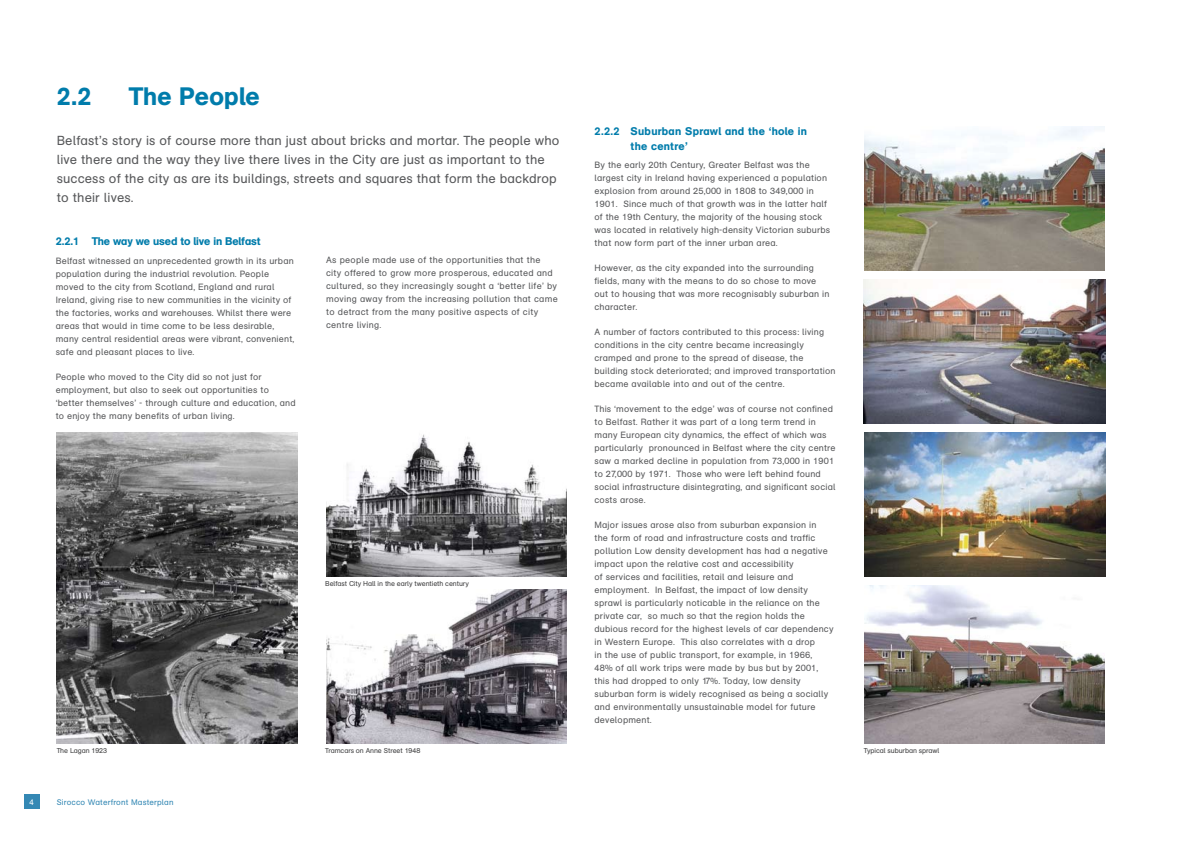
<style>
.page{position:relative;width:1191px;height:842px;background:#fff}
.page>*{position:absolute;margin:0;border:0;box-sizing:border-box;transform-origin:0 0}
.t1{font:25px "AG Schoolbook Medium A";letter-spacing:.01em;color:#007cab}
.t2{font:13px/19px "AG Schoolbook Regular A";letter-spacing:.01em;color:#58595b}
.t3{font:11px/15px "AG Schoolbook Medium A";letter-spacing:.025em;color:#007cab}
.t4{font:11px "AG Schoolbook Medium A";letter-spacing:-.01em;color:#007cab}
.t5{font:9px/13px "AG Schoolbook Regular A";letter-spacing:.02em;color:#58595b}
.t6{font:8px "AG Schoolbook Regular A";letter-spacing:.02em;color:#3488b4}
.t7{font:8px "Arial";color:#fff}
.t8{font:7px "AG Schoolbook Regular A";letter-spacing:-.01em;color:#414142}
</style>
<div class="page">
<div style="left:24px;top:794px;width:15px;height:15px;background:#3488b4"></div>
<img style="left:864px;top:279px;width:241px;height:145px">
<img style="left:865px;top:126px;width:240px;height:144px">
<img style="left:865px;top:432px;width:240px;height:144px">
<img style="left:865px;top:585px;width:240px;height:158px">
<img style="left:57px;top:432px;width:240px;height:311px">
<img style="left:326px;top:434px;width:240px;height:142px">
<img style="left:326px;top:590px;width:240px;height:153px">
<h1 class="t1" style="left:57px;top:81px;width:36px">2.2</h1>
<h1 class="t1" style="left:129px;top:81px;width:132px">The People</h1>
<p class="t2" style="left:57px;top:131px;width:504px">Belfast’s story is of course more than just about bricks and mortar. The people who live there and the way they live there lives in the City are just as important to the success of the city as are its buildings, streets and squares that form the backdrop to their lives.</p>
<p class="t4" style="left:56px;top:234px;width:206px">2.2.1 The way we used to live in Belfast</p>
<p class="t5" style="left:56px;top:254px;width:240px">Belfast witnessed an unprecedented growth in its urban population during the industrial revolution. People moved to the city from Scotland, England and rural Ireland, giving rise to new communities in the vicinity of the factories, works and warehouses. Whilst there were areas that would in time come to be less desirable, many central residential areas were vibrant, convenient, safe and pleasant places to live.</p>
<p class="t5" style="left:56px;top:370px;width:241px">People who moved to the City did so not just for employment, but also to seek out opportunities to ‘better themselves’ - through culture and education, and to enjoy the many benefits of urban living.</p>
<p class="t5" style="left:326px;top:254px;width:233px">As people made use of the opportunities that the city offered to grow more prosperous, educated and cultured, so they increasingly sought a ‘better life’ by moving away from the increasing pollution that came to detract from the many positive aspects of city centre living.</p>
<p class="t8" style="left:325px;top:580px;width:145px">Belfast City Hall in the early twentieth century</p>
<p class="t8" style="left:57px;top:746px;width:52px">The Lagan 1923</p>
<p class="t8" style="left:325px;top:746px;width:97px">Tramcars on Anne Street 1948</p>
<p class="t7" style="left:30px;top:797px;width:6px">4</p>
<p class="t6" style="left:57px;top:798px;width:118px">Sirocco Waterfront Masterplan</p>
<p class="t3" style="left:630px;top:123px;width:178px;text-indent:-36px">2.2.2 Suburban Sprawl and the ‘hole in the centre’</p>
<p class="t5" style="left:594px;top:159px;width:237px">By the early 20th Century, Greater Belfast was the largest city in Ireland having experienced a population explosion from around 25,000 in 1808 to 349,000 in 1901. Since much of that growth was in the latter half of the 19th Century, the majority of the housing stock was located in relatively high-density Victorian suburbs that now form part of the inner urban area.</p>
<p class="t5" style="left:594px;top:262px;width:236px">However, as the city expanded into the surrounding fields, many with the means to do so chose to move out to housing that was more recognisably suburban in character.</p>
<p class="t5" style="left:594px;top:326px;width:242px">A number of factors contributed to this process: living conditions in the city centre became increasingly cramped and prone to the spread of disease, the building stock deteriorated; and improved transportation became available into and out of the centre.</p>
<p class="t5" style="left:594px;top:403px;width:242px">This ‘movement to the edge’ was of course not confined to Belfast. Rather it was part of a long term trend in many European city dynamics, the effect of which was particularly pronounced in Belfast where the city centre saw a marked decline in population from 73,000 in 1901 to 27,000 by 1971. Those who were left behind found social infrastructure disintegrating, and significant social costs arose.</p>
<p class="t5" style="left:594px;top:519px;width:240px">Major issues arose also from suburban expansion in<br>the form of road and infrastructure costs and traffic pollution Low density development has had a negative impact upon the relative cost and accessibility<br>of services and facilities, retail and leisure and employment. In Belfast, the impact of low density sprawl is particularly noticable in the reliance on the private car, so much so that the region holds the dubious record for the highest levels of car dependency in Western Europe. This also correlates with a drop<br>in the use of public transport, for example, in 1966,<br>48% of all work trips were made by bus but by 2001, this had dropped to only 17%. Today, low density suburban form is widely recognised as being a socially and environmentally unsustainable model for future development.</p>
<p class="t8" style="left:864px;top:747px;width:77px">Typical suburban sprawl</p>
</div>
